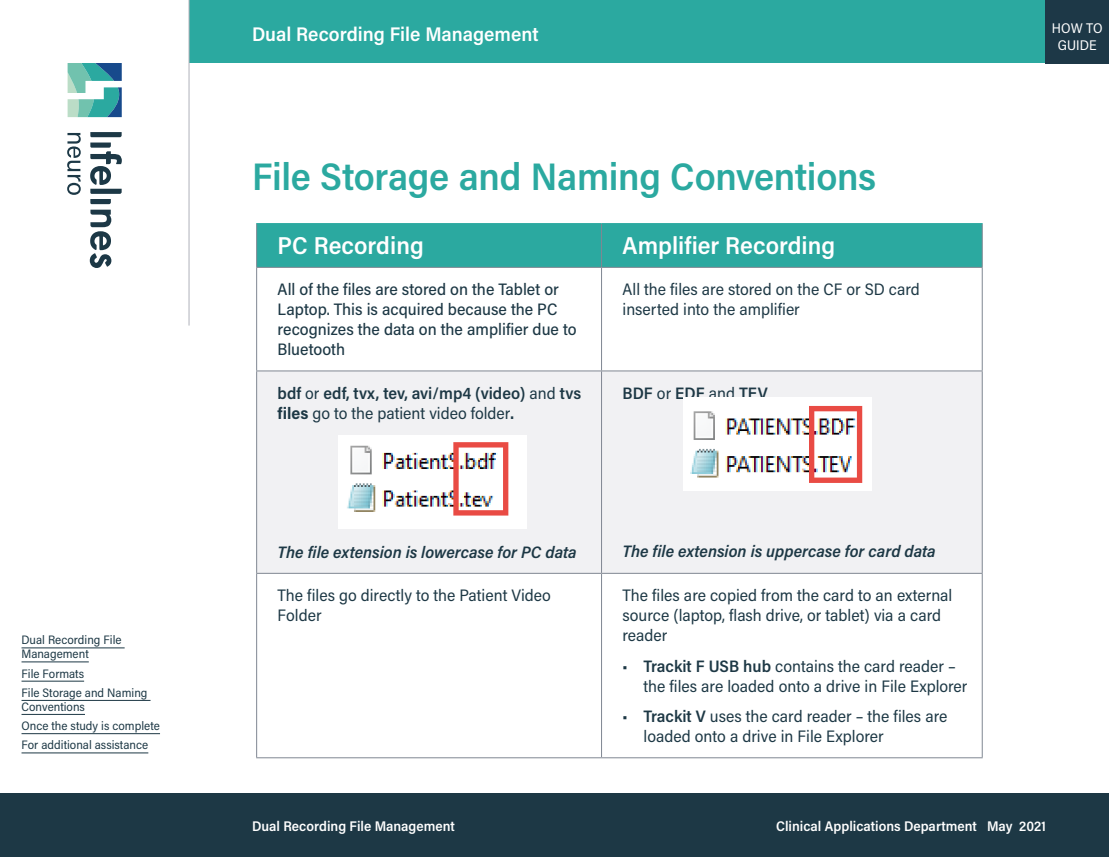
<style>
.page{position:relative;width:1109px;height:857px;background:#fff}
.page>*{position:absolute;margin:0;border:0;box-sizing:border-box;transform-origin:0 0}
.Heading_1_copy{font:600 38.5px "Acumin Pro Semi Cond";letter-spacing:-.005em;color:#2ba9a0}
.Body{font:600 24.5px "Acumin Pro Semi Cond";color:#fff}
.t1{font:600 19.78px "Acumin Pro Semi Cond";color:#fff}
.Body-2{font:16.62px/19.9px "Acumin Pro Semi Cond";color:#1d3845}
.Body-3{font:500 16.62px/19.9px "Acumin Pro Semi Cond";color:#1d3845}
.Body-4{font:600 16.62px/19.9px "Acumin Pro Semi Cond";color:#1d3845}
.Body-5{font:italic 600 16.62px "Acumin Pro Semi Cond";color:#1d3845}
.italic_caption_slate{font:italic 600 16.62px "Acumin Pro Semi Cond";color:#1d3845}
.t2{font:600 14px "Acumin Pro Semi Cond";color:#fff}
.t3{font:14px/16.8px "Acumin Pro Semi Cond";letter-spacing:.005em;color:#fff;text-align:center}
.t4{font:12.25px/19.2px "Acumin Pro Semi Cond";color:#1d3845}
.s1{font-weight:400}
.s2{font-weight:700}
.s3{font-weight:600}
</style>
<div class="page">
<div style="left:0;top:794px;width:1109px;height:63px;background:#1d3845"></div>
<svg style="left:67px;top:133px;width:14px;height:62px"></svg>
<svg style="left:90px;top:132px;width:32px;height:72px"></svg>
<svg style="left:90px;top:210px;width:21px;height:58px"></svg>
<svg style="left:68px;top:63px;width:54px;height:54px"></svg>
<hr style="left:22px;top:647px;width:103px;height:1px;background:#1d3845">
<hr style="left:22px;top:661px;width:67px;height:1px;background:#1d3845">
<hr style="left:22px;top:681px;width:62px;height:1px;background:#1d3845">
<hr style="left:22px;top:700px;width:129px;height:1px;background:#1d3845">
<hr style="left:22px;top:714px;width:63px;height:1px;background:#1d3845">
<hr style="left:22px;top:733px;width:138px;height:1px;background:#1d3845">
<hr style="left:22px;top:752px;width:126px;height:1px;background:#1d3845">
<div style="left:189px;top:0;width:920px;height:63px;background:#2ba9a0"></div>
<div style="left:1045px;top:0;width:64px;height:63px;background:#1d3847"></div>
<hr style="left:189px;top:0;width:1px;height:325px;background:#afb2ba">
<div style="left:257px;top:224px;width:725px;height:43px;background:#2ba9a0"></div>
<div style="left:257px;top:371px;width:725px;height:202px;background:#f1f1f3"></div>
<hr style="left:256px;top:224px;width:1px;height:43px;background:#808792">
<hr style="left:601px;top:224px;width:1px;height:43px;background:#808792">
<hr style="left:982px;top:224px;width:1px;height:43px;background:#808792">
<hr style="left:256px;top:267px;width:345px;height:1px;background:#808792">
<hr style="left:256px;top:268px;width:1px;height:102px;background:#808792">
<hr style="left:601px;top:267px;width:382px;height:1px;background:#808792">
<hr style="left:601px;top:268px;width:1px;height:102px;background:#808792">
<hr style="left:982px;top:268px;width:1px;height:102px;background:#808792">
<hr style="left:256px;top:370px;width:345px;height:1px;background:#808792">
<hr style="left:256px;top:371px;width:1px;height:202px;background:#808792">
<hr style="left:601px;top:370px;width:382px;height:1px;background:#808792">
<hr style="left:601px;top:371px;width:1px;height:202px;background:#808792">
<hr style="left:982px;top:371px;width:1px;height:202px;background:#808792">
<hr style="left:256px;top:573px;width:345px;height:1px;background:#808792">
<hr style="left:256px;top:574px;width:1px;height:183px;background:#808792">
<hr style="left:601px;top:573px;width:382px;height:1px;background:#808792">
<hr style="left:601px;top:574px;width:1px;height:183px;background:#808792">
<hr style="left:982px;top:574px;width:1px;height:183px;background:#808792">
<hr style="left:256px;top:757px;width:345px;height:1px;background:#808792">
<hr style="left:601px;top:757px;width:382px;height:1px;background:#808792">
<hr style="left:256px;top:223px;width:345px;height:1px;background:#2ba9a0">
<hr style="left:601px;top:223px;width:382px;height:1px;background:#2ba9a0">
<img style="left:338px;top:435px;width:189px;height:93px">
<img style="left:684px;top:397px;width:188px;height:93px">
<p class="t4" style="left:22px;top:632px;width:102px;line-height:14px">Dual Recording File<br>Management</p>
<p class="t4" style="left:22px;top:663px;width:127px">File Formats<br>File Storage and Naming</p>
<p class="t4" style="left:22px;top:696px;width:140px">Conventions<br>Once the study is complete<br>For additional assistance</p>
<p class="t1" style="left:252px;top:20px;width:288px">Dual Recording File Management</p>
<p class="t3" style="left:1052px;top:19px;width:52px">HOW TO<br>GUIDE</p>
<p class="Heading_1_copy" style="left:252px;top:149px;width:626px">File Storage and Naming Conventions</p>
<p class="Body" style="left:278px;top:229px;width:148px">PC Recording</p>
<p class="Body" style="left:622px;top:229px;width:214px">Amplifier Recording</p>
<p class="Body-3" style="left:278px;top:279px;width:300px">All of the files are stored on the Tablet or Laptop. This is acquired because the PC recognizes the data on the amplifier due to Bluetooth</p>
<p class="Body-2" style="left:622px;top:279px;width:299px">All the files are stored on the CF or SD card inserted into the amplifier</p>
<p class="Body-4" style="left:278px;top:382px;width:305px">bdf <span class="s1">or</span> edf, tvx, tev, avi/mp4 (video) <span class="s1">and</span> tvs <span class="s2">files</span> <span class="s1">go to the patient video folder</span><span class="s2">.</span></p>
<p class="Body-4" style="left:622px;top:382px;width:147px">BDF <span class="s1">or</span> EDF <span class="s1">and</span> TEV</p>
<p class="italic_caption_slate" style="left:278px;top:540px;width:301px">The file extension is lowercase for PC data</p>
<p class="Body-5" style="left:622px;top:540px;width:315px">The file extension is uppercase for card data</p>
<p class="Body-2" style="left:278px;top:585px;width:275px">The files go directly to the Patient Video<br>Folder</p>
<p class="Body-2" style="left:622px;top:585px;width:331px">The files are copied from the card to an external source (laptop, flash drive, or tablet) via a card reader</p>
<p class="Body-2" style="left:643px;top:655px;width:325px;text-indent:-21px"><span class="s3">• Trackit F USB hub</span> contains the card reader – the files are loaded onto a drive in File Explorer</p>
<p class="Body-2" style="left:643px;top:705px;width:305px;text-indent:-21px"><span class="s3">• Trackit V</span> uses the card reader – the files are loaded onto a drive in File Explorer</p>
<p class="t2" style="left:252px;top:816px;width:204px">Dual Recording File Management</p>
<p class="t2" style="left:776px;top:816px;width:271px">Clinical Applications Department May 2021</p>
</div>
